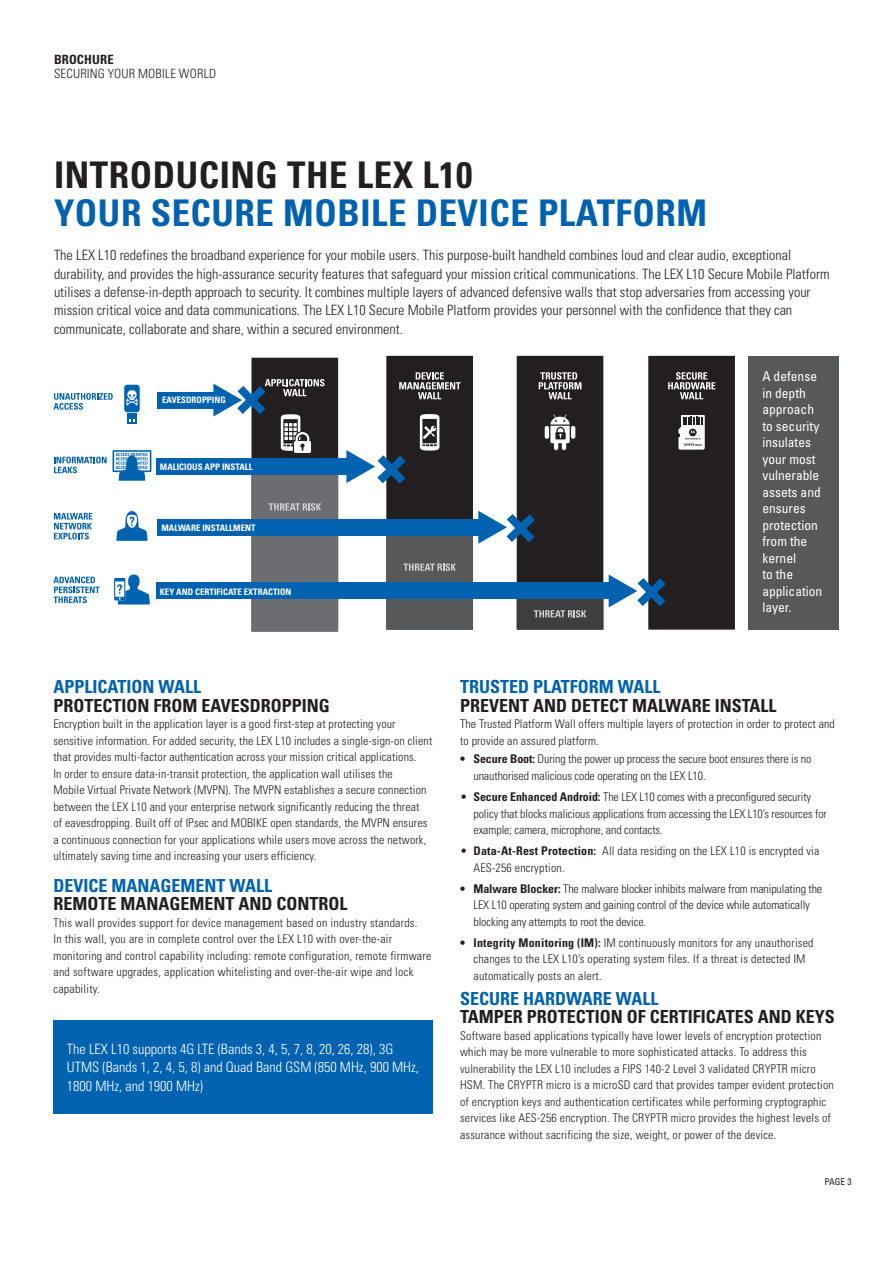
<style>
.page{position:relative;width:893px;height:1263px;background:#fff}
.page>*{position:absolute;margin:0;border:0;box-sizing:border-box;transform-origin:0 0}
.t1{font:700 condensed 36.75px "Univers";letter-spacing:.015em;color:#0162b0}
.t2{font:700 condensed 36.75px "Univers";letter-spacing:.015em;color:#231f20}
.t3{font:700 condensed 18px "Univers";color:#231f20}
.t4{font:700 condensed 18px "Univers";color:#0162b0}
.t5{font:300 condensed 14.25px/18.3px "Univers";color:#231f20}
.t6{font:300 condensed 14.25px/18.3px "Univers";color:#fff}
.t7{font:condensed 13.5px/16.5px "Univers";color:#fff}
.t8{font:300 condensed 12.75px "Univers";letter-spacing:.02em;color:#231f20}
.t9{font:700 condensed 12.75px "Univers";letter-spacing:.01em;color:#231f20}
.t10{font:300 condensed 12px/16.5px "Univers";letter-spacing:.01em;color:#231f20}
.t11{font:300 condensed 12px/16.5px "Univers";letter-spacing:-.01em;color:#231f20}
.t12{font:condensed 9.3px "Univers";color:#231f20}
.t13{font:700 condensed 9px "Univers";color:#fff}
.s1{font-weight:700}
</style>
<div class="page">
<div style="left:53px;top:1020px;width:380px;height:93px;background:#0162b0"></div>
<div style="left:748px;top:356px;width:90px;height:274px;background:#57585a"></div>
<div style="left:517px;top:356px;width:86px;height:274px;background:#231f20"></div>
<div style="left:517px;top:595px;width:86px;height:35px;background:#3e3e3f"></div>
<div style="left:386px;top:356px;width:87px;height:274px;background:#231f20"></div>
<div style="left:386px;top:533px;width:87px;height:97px;background:#57585a"></div>
<div style="left:251px;top:358px;width:87px;height:273px;background:#231f20"></div>
<div style="left:648px;top:356px;width:87px;height:274px;background:#231f20"></div>
<svg style="left:539px;top:372px;width:42px;height:27px"></svg>
<svg style="left:534px;top:610px;width:52px;height:7px"></svg>
<svg style="left:420px;top:414px;width:19px;height:37px"></svg>
<svg style="left:399px;top:372px;width:62px;height:27px"></svg>
<svg style="left:403px;top:563px;width:53px;height:8px"></svg>
<div style="left:251px;top:473px;width:87px;height:158px;background:#6c6d70"></div>
<svg style="left:269px;top:503px;width:52px;height:8px"></svg>
<svg style="left:114px;top:574px;width:36px;height:30px"></svg>
<svg style="left:113px;top:450px;width:38px;height:31px"></svg>
<svg style="left:116px;top:511px;width:31px;height:30px"></svg>
<svg style="left:678px;top:415px;width:27px;height:35px"></svg>
<svg style="left:668px;top:372px;width:47px;height:27px"></svg>
<svg style="left:53px;top:393px;width:60px;height:17px"></svg>
<svg style="left:54px;top:457px;width:53px;height:16px"></svg>
<svg style="left:54px;top:513px;width:38px;height:26px"></svg>
<svg style="left:53px;top:576px;width:47px;height:27px"></svg>
<div style="left:157px;top:392px;width:61px;height:16px;background:#0162b0"></div>
<svg style="left:213px;top:379px;width:112px;height:75px"></svg>
<div style="left:156px;top:458px;width:195px;height:17px;background:#0162b0"></div>
<svg style="left:346px;top:450px;width:60px;height:34px"></svg>
<div style="left:157px;top:519px;width:326px;height:16px;background:#0162b0"></div>
<div style="left:156px;top:583px;width:457px;height:16px;background:#0162b0"></div>
<svg style="left:609px;top:574px;width:57px;height:33px"></svg>
<svg style="left:478px;top:511px;width:57px;height:33px"></svg>
<svg style="left:127px;top:413px;width:10px;height:11px"></svg>
<div style="left:124px;top:385px;width:16px;height:27px;background:#0162b0;border-radius:3px"></div>
<svg style="left:126px;top:390px;width:12px;height:16px"></svg>
<svg style="left:545px;top:414px;width:30px;height:36px"></svg>
<p class="t9" style="left:54px;top:52px;width:61px">BROCHURE</p>
<p class="t8" style="left:54px;top:66px;width:164px">SECURING YOUR MOBILE WORLD</p>
<p class="t2" style="left:54px;top:153px;width:420px">INTRODUCING THE LEX L10</p>
<p class="t1" style="left:54px;top:190px;width:655px">YOUR SECURE MOBILE DEVICE PLATFORM</p>
<p class="t5" style="left:54px;top:246px;width:777px">The LEX L10 redefines the broadband experience for your mobile users. This purpose-built handheld combines loud and clear audio, exceptional durability, and provides the high-assurance security features that safeguard your mission critical communications. The LEX L10 Secure Mobile Platform utilises a defense-in-depth approach to security. It combines multiple layers of advanced defensive walls that stop adversaries from accessing your mission critical voice and data communications. The LEX L10 Secure Mobile Platform provides your personnel with the confidence that they can communicate, collaborate and share, within a secured environment.</p>
<p class="t13" style="left:162px;top:394px;width:65px">EAVESDROPPING</p>
<p class="t13" style="left:160px;top:461px;width:94px">MALICIOUS APP INSTALL</p>
<p class="t13" style="left:161px;top:522px;width:96px">MALWARE INSTALLMENT</p>
<p class="t13" style="left:160px;top:586px;width:133px">KEY AND CERTIFICATE EXTRACTION</p>
<p class="t4" style="left:53px;top:676px;width:149px">APPLICATION WALL</p>
<p class="t3" style="left:53px;top:694px;width:278px">PROTECTION FROM EAVESDROPPING</p>
<p class="t10" style="left:53px;top:715px;width:380px">Encryption built in the application layer is a good first-step at protecting your sensitive information. For added security, the LEX L10 includes a single-sign-on client that provides multi-factor authentication across your mission critical applications.<br>In order to ensure data-in-transit protection, the application wall utilises the<br>Mobile Virtual Private Network (MVPN). The MVPN establishes a secure connection between the LEX L10 and your enterprise network significantly reducing the threat<br>of eavesdropping. Built off of IPsec and MOBIKE open standards, the MVPN ensures a continuous connection for your applications while users move across the network, ultimately saving time and increasing your users efficiency.</p>
<p class="t4" style="left:53px;top:874px;width:220px">DEVICE MANAGEMENT WALL</p>
<p class="t3" style="left:53px;top:893px;width:295px">REMOTE MANAGEMENT AND CONTROL</p>
<p class="t10" style="left:53px;top:914px;width:379px">This wall provides support for device management based on industry standards.<br>In this wall, you are in complete control over the LEX L10 with over-the-air monitoring and control capability including: remote configuration, remote firmware and software upgrades, application whitelisting and over-the-air wipe and lock capability.</p>
<p class="t6" style="left:67px;top:1040px;width:354px">The LEX L10 supports 4G LTE (Bands 3, 4, 5, 7, 8, 20, 26, 28), 3G<br>UTMS (Bands 1, 2, 4, 5, 8) and Quad Band GSM (850 MHz, 900 MHz,<br>1800 MHz, and 1900 MHz)</p>
<p class="t7" style="left:762px;top:368px;width:61px">A defense in depth approach to security insulates your most vulnerable assets and ensures protection from the kernel<br>to the application layer.</p>
<p class="t4" style="left:460px;top:676px;width:202px">TRUSTED PLATFORM WALL</p>
<p class="t3" style="left:460px;top:694px;width:318px">PREVENT AND DETECT MALWARE INSTALL</p>
<p class="t10" style="left:460px;top:715px;width:376px">The Trusted Platform Wall offers multiple layers of protection in order to protect and to provide an assured platform.</p>
<p class="t11" style="left:473px;top:751px;width:339px;text-indent:-14px"><span class="s1">• Secure Boot:</span> During the power up process the secure boot ensures there is no unauthorised malicious code operating on the LEX L10.</p>
<p class="t11" style="left:473px;top:789px;width:355px;text-indent:-14px">• <span class="s1">Secure Enhanced Android:</span> The LEX L10 comes with a preconfigured security policy that blocks malicious applications from accessing the LEX L10’s resources for example; camera, microphone, and contacts.</p>
<p class="t10" style="left:473px;top:843px;width:347px;text-indent:-14px">• <span class="s1">Data-At-Rest Protection:</span> All data residing on the LEX L10 is encrypted via<br>AES-256 encryption.</p>
<p class="t11" style="left:473px;top:880px;width:350px;text-indent:-14px"><span class="s1">• Malware Blocker:</span> The malware blocker inhibits malware from manipulating the<br>LEX L10 operating system and gaining control of the device while automatically blocking any attempts to root the device.</p>
<p class="t10" style="left:473px;top:934px;width:342px;text-indent:-14px"><span class="s1">• Integrity Monitoring (IM):</span> IM continuously monitors for any unauthorised changes to the LEX L10’s operating system files. If a threat is detected IM automatically posts an alert.</p>
<p class="t4" style="left:460px;top:987px;width:200px">SECURE HARDWARE WALL</p>
<p class="t3" style="left:460px;top:1006px;width:376px">TAMPER PROTECTION OF CERTIFICATES AND KEYS</p>
<p class="t10" style="left:460px;top:1027px;width:375px">Software based applications typically have lower levels of encryption protection which may be more vulnerable to more sophisticated attacks. To address this vulnerability the LEX L10 includes a FIPS 140-2 Level 3 validated CRYPTR micro HSM. The CRYPTR micro is a microSD card that provides tamper evident protection of encryption keys and authentication certificates while performing cryptographic services like AES-256 encryption. The CRYPTR micro provides the highest levels of assurance without sacrificing the size, weight, or power of the device.</p>
<p class="t12" style="left:824px;top:1175px;width:29px">PAGE 3</p>
</div>
